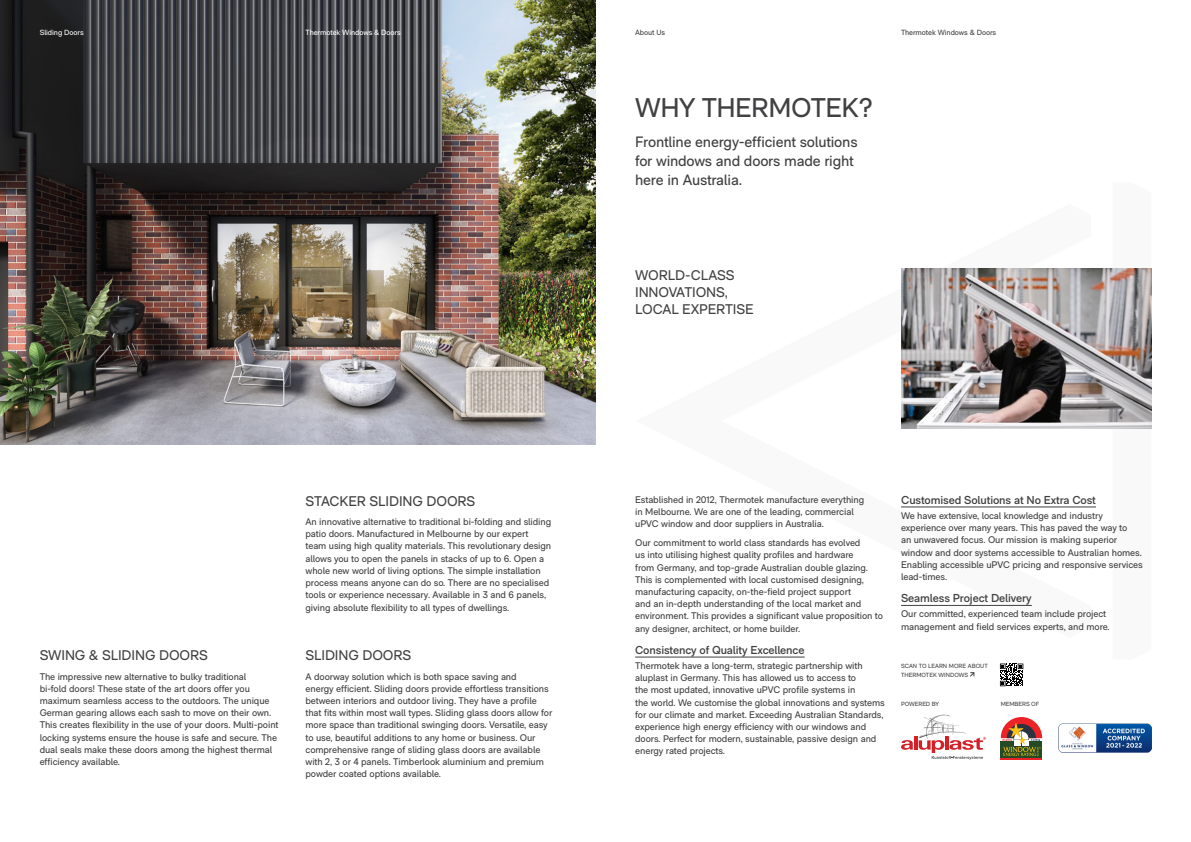
<style>
.page{position:relative;width:1191px;height:842px;background:#fff}
.page>*{position:absolute;margin:0;border:0;box-sizing:border-box;transform-origin:0 0}
.t1{font:27px "RM Neue";letter-spacing:-.02em;color:#414042}
.t2{font:15px/19px "RM Neue";letter-spacing:-.015em;color:#414042}
.t3{font:14px/17px "RM Neue";letter-spacing:-.01em;color:#414042}
.t4{font:600 11.5px "RM Neue";letter-spacing:-.01em;color:#414042}
.t5{font:9.6px/12.2px "RM Neue";letter-spacing:-.01em;color:#414042}
.t6{font:7.5px "RM Neue";letter-spacing:-.01em;color:#fff}
.t7{font:7.5px "RM Neue";letter-spacing:-.01em;color:#414042}
.t8{font:6px/8.5px "RM Neue";color:#414042}
</style>
<div class="page">
<img style="left:901px;top:268px;width:250px;height:161px">
<img style="left:0;top:0;width:595px;height:444px">
<hr style="left:635px;top:657px;width:169px;height:1px;background:#414042">
<svg style="left:970px;top:672px;width:4px;height:5px"></svg>
<hr style="left:901px;top:507px;width:195px;height:1px;background:#414042">
<hr style="left:901px;top:605px;width:130px;height:1px;background:#414042">
<svg style="left:901px;top:715px;width:85px;height:44px"></svg>
<img style="left:1058px;top:724px;width:93px;height:29px">
<div style="left:1000px;top:742px;width:42px;height:16px;background:#244b23"></div>
<hr style="left:1000px;top:758px;width:42px;height:1px;background:#ec2227">
<svg style="left:1000px;top:717px;width:42px;height:39px"></svg>
<svg style="left:1000px;top:663px;width:23px;height:23px"></svg>
<p class="t6" style="left:40px;top:28px;width:46px">Sliding Doors</p>
<p class="t6" style="left:305px;top:28px;width:97px">Thermotek Windows &amp; Doors</p>
<p class="t7" style="left:901px;top:28px;width:97px">Thermotek Windows &amp; Doors</p>
<p class="t7" style="left:635px;top:28px;width:31px">About Us</p>
<h1 class="t1" style="left:635px;top:91px;width:239px">WHY THERMOTEK?</h1>
<h2 class="t2" style="left:635px;top:132px;width:224px">Frontline energy-efficient solutions for windows and doors made right here in Australia.</h2>
<h3 class="t3" style="left:635px;top:266px;width:120px">WORLD-CLASS<br>INNOVATIONS,<br>LOCAL EXPERTISE</h3>
<h3 class="t3" style="left:40px;top:647px;width:170px">SWING &amp; SLIDING DOORS</h3>
<p class="t5" style="left:40px;top:670px;width:240px">The impressive new alternative to bulky traditional<br>bi-fold doors! These state of the art doors offer you maximum seamless access to the outdoors. The unique German gearing allows each sash to move on their own.<br>This creates flexibility in the use of your doors. Multi-point locking systems ensure the house is safe and secure. The dual seals make these doors among the highest thermal efficiency available.</p>
<h3 class="t3" style="left:305px;top:492px;width:171px">STACKER SLIDING DOORS</h3>
<p class="t5" style="left:305px;top:515px;width:247px">An innovative alternative to traditional bi-folding and sliding patio doors. Manufactured in Melbourne by our expert team using high quality materials. This revolutionary design allows you to open the panels in stacks of up to 6. Open a whole new world of living options. The simple installation process means anyone can do so. There are no specialised tools or experience necessary. Available in 3 and 6 panels, giving absolute flexibility to all types of dwellings.</p>
<h3 class="t3" style="left:305px;top:647px;width:107px">SLIDING DOORS</h3>
<p class="t5" style="left:305px;top:670px;width:248px">A doorway solution which is both space saving and<br>energy efficient. Sliding doors provide effortless transitions between interiors and outdoor living. They have a profile that fits within most wall types. Sliding glass doors allow for more space than traditional swinging doors. Versatile, easy to use, beautiful additions to any home or business. Our comprehensive range of sliding glass doors are available with 2, 3 or 4 panels. Timberlook aluminium and premium powder coated options available.</p>
<p class="t5" style="left:635px;top:493px;width:231px">Established in 2012, Thermotek manufacture everything in Melbourne. We are one of the leading, commercial uPVC window and door suppliers in Australia.</p>
<p class="t5" style="left:635px;top:537px;width:249px">Our commitment to world class standards has evolved<br>us into utilising highest quality profiles and hardware<br>from Germany, and top-grade Australian double glazing.<br>This is complemented with local customised designing, manufacturing capacity, on-the-field project support<br>and an in-depth understanding of the local market and environment. This provides a significant value proposition to any designer, architect, or home builder.</p>
<p class="t4" style="left:635px;top:643px;width:171px">Consistency of Quality Excellence</p>
<p class="t5" style="left:635px;top:659px;width:251px">Thermotek have a long-term, strategic partnership with aluplast in Germany. This has allowed us to access to<br>the most updated, innovative uPVC profile systems in<br>the world. We customise the global innovations and systems for our climate and market. Exceeding Australian Standards, experience high energy efficiency with our windows and doors. Perfect for modern, sustainable, passive design and energy rated projects.</p>
<p class="t4" style="left:901px;top:493px;width:196px">Customised Solutions at No Extra Cost</p>
<p class="t5" style="left:901px;top:509px;width:243px">We have extensive, local knowledge and industry experience over many years. This has paved the way to<br>an unwavered focus. Our mission is making superior window and door systems accessible to Australian homes.<br>Enabling accessible uPVC pricing and responsive services lead-times.</p>
<p class="t4" style="left:901px;top:591px;width:132px">Seamless Project Delivery</p>
<p class="t5" style="left:901px;top:608px;width:210px">Our committed, experienced team include project management and field services experts, and more.</p>
<p class="t8" style="left:901px;top:662px;width:88px">SCAN TO LEARN MORE ABOUT<br>THERMOTEK WINDOWS</p>
<p class="t8" style="left:901px;top:700px;width:40px">POWERED BY</p>
<p class="t8" style="left:1000px;top:700px;width:40px">MEMBERS OF</p>
</div>
